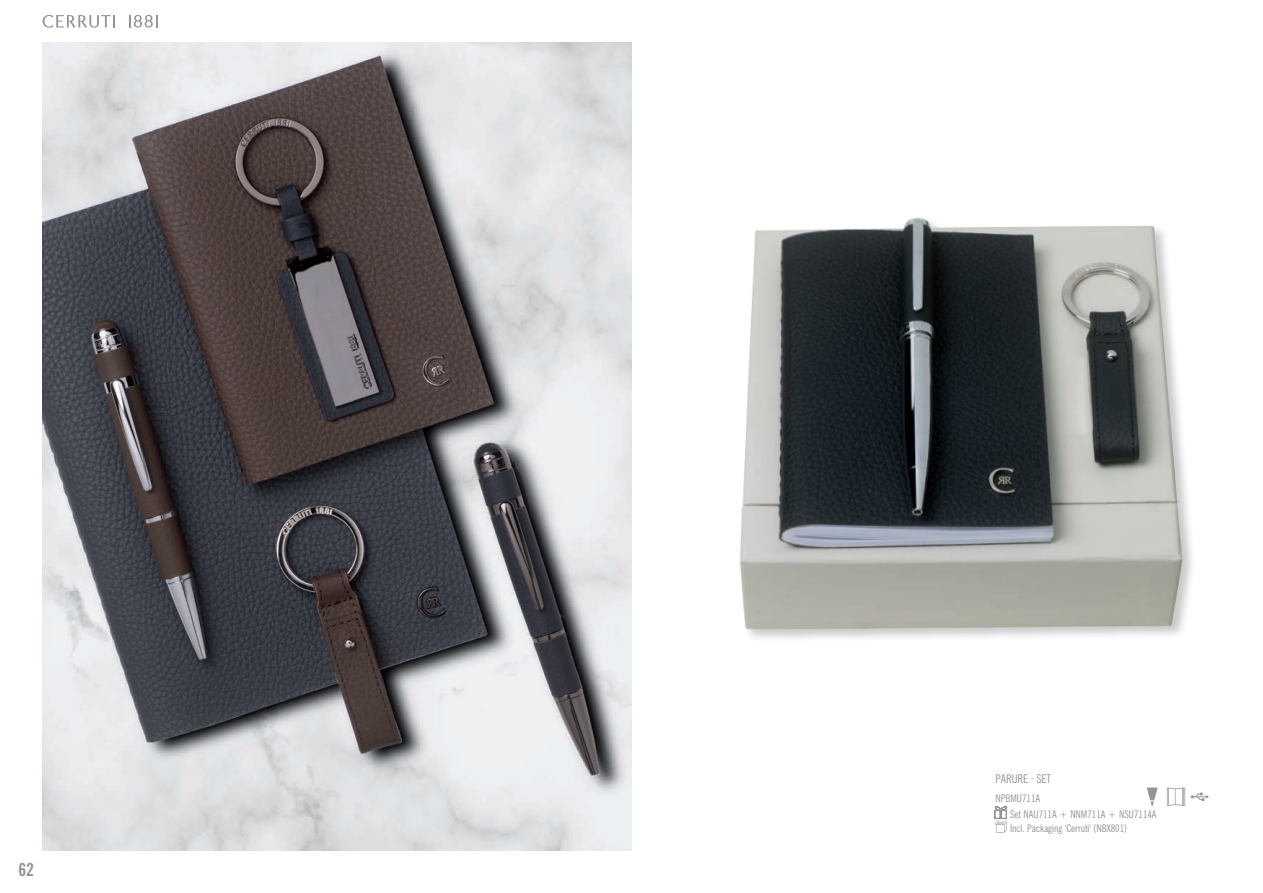
<style>
.page{position:relative;width:1263px;height:893px;background:#fff}
.page>*{position:absolute;margin:0;border:0;box-sizing:border-box;transform-origin:0 0}
.t1{font:700 condensed 18px "News Gothic BT";color:#939598}
.t2{font:condensed 12px "News Gothic BT";color:#939598}
.t3{font:condensed 10.5px "News Gothic BT";color:#939598}
</style>
<div class="page">
<svg style="left:43px;top:15px;width:72px;height:13px"></svg>
<svg style="left:129px;top:15px;width:29px;height:13px"></svg>
<img style="left:740px;top:217px;width:452px;height:422px">
<img style="left:43px;top:43px;width:588px;height:807px">
<svg style="left:1167px;top:788px;width:18px;height:18px"></svg>
<svg style="left:994px;top:806px;width:13px;height:27px"></svg>
<svg style="left:1191px;top:792px;width:18px;height:9px"></svg>
<svg style="left:1147px;top:788px;width:10px;height:18px"></svg>
<h1 class="t1" style="left:19px;top:858px;width:17px">62</h1>
<p class="t2" style="left:995px;top:771px;width:57px">PARURE · SET</p>
<p class="t3" style="left:1010px;top:808px;width:148px">Set NAU711A + NNM711A + NSU7114A</p>
<p class="t3" style="left:1010px;top:822px;width:119px">Incl. Packaging 'Cerruti' (NBX801)</p>
<p class="t3" style="left:995px;top:792px;width:46px">NPBMU711A</p>
</div>
